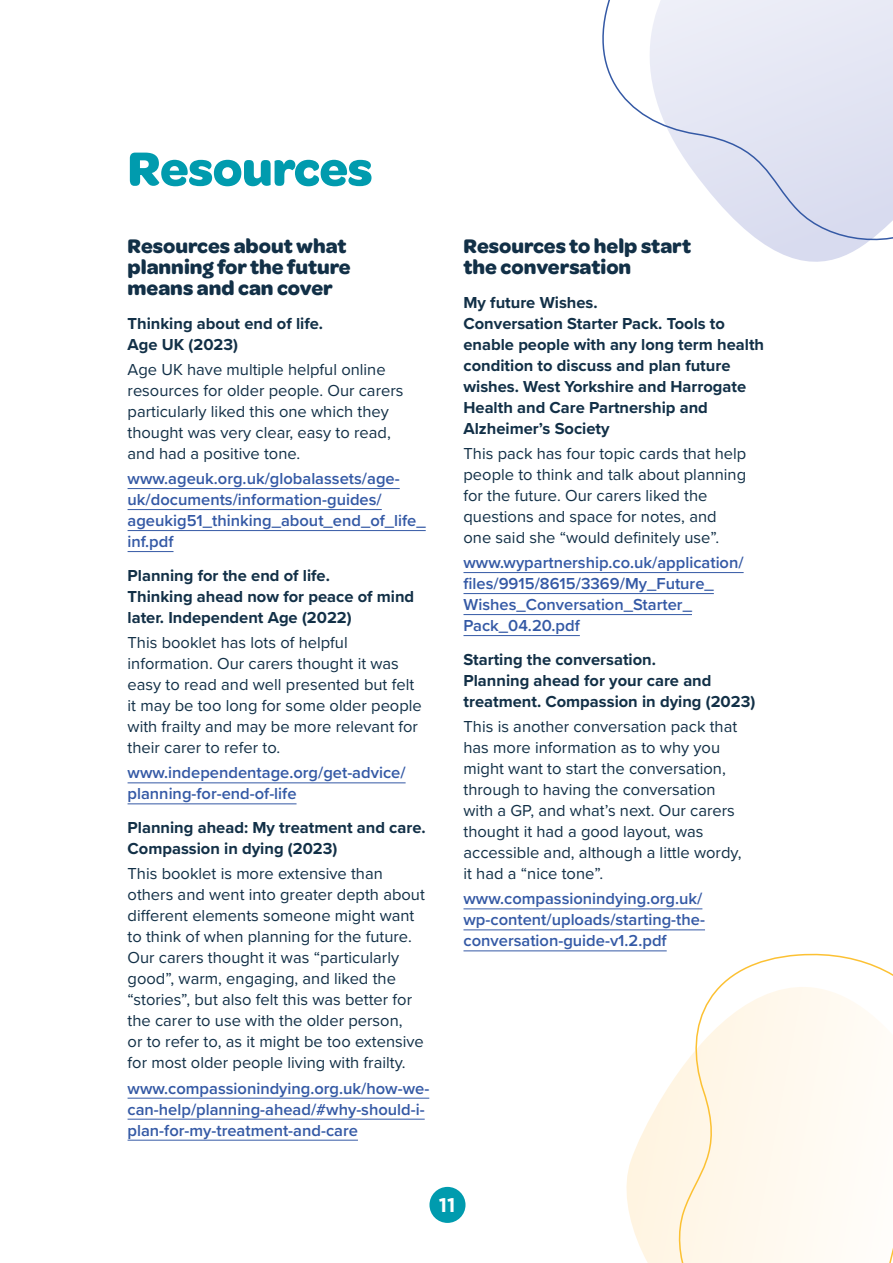
<style>
.page{position:relative;width:893px;height:1263px;background:#fff}
.page>*{position:absolute;margin:0;border:0;box-sizing:border-box;transform-origin:0 0}
.Page_header{font:700 51px "Omnes";letter-spacing:-.01em;color:#009bae}
.Page_header-2{font:700 21px/21px "Omnes";color:#123047}
.Page_header-3{font:700 19.8px "Gotham";color:#fff}
.Page_header-4{font:16.5px/21px "Proxima Nova";color:#123047}
.Page_header-5{font:600 16.5px/21px "Proxima Nova";color:#3459a5}
.Page_header-6{font:700 16.5px/21px "Proxima Nova";color:#123047}
</style>
<div class="page">
<div style="left:429px;top:1187px;width:36px;height:36px;background:#009bae;border-radius:50%"></div>
<svg style="left:776px;top:251px;width:78px;height:11px"></svg>
<svg style="left:602px;top:0;width:291px;height:251px"></svg>
<hr style="left:128px;top:488px;width:272px;height:1px;background:#3459a5">
<hr style="left:128px;top:509px;width:254px;height:1px;background:#3459a5">
<hr style="left:128px;top:530px;width:298px;height:1px;background:#3459a5">
<hr style="left:128px;top:551px;width:46px;height:1px;background:#3459a5">
<hr style="left:128px;top:783px;width:278px;height:1px;background:#3459a5">
<hr style="left:128px;top:804px;width:169px;height:1px;background:#3459a5">
<hr style="left:128px;top:1098px;width:301px;height:1px;background:#3459a5">
<hr style="left:128px;top:1119px;width:297px;height:1px;background:#3459a5">
<hr style="left:128px;top:1140px;width:230px;height:1px;background:#3459a5">
<hr style="left:463px;top:572px;width:281px;height:1px;background:#3459a5">
<hr style="left:463px;top:593px;width:251px;height:1px;background:#3459a5">
<hr style="left:463px;top:614px;width:229px;height:1px;background:#3459a5">
<hr style="left:463px;top:635px;width:117px;height:1px;background:#3459a5">
<hr style="left:463px;top:909px;width:239px;height:1px;background:#3459a5">
<hr style="left:463px;top:930px;width:242px;height:1px;background:#3459a5">
<hr style="left:463px;top:951px;width:204px;height:1px;background:#3459a5">
<svg style="left:626px;top:1085px;width:44px;height:178px;fill:#fff5e3"></svg>
<svg style="left:670px;top:953px;width:223px;height:310px"></svg>
<p class="Page_header" style="left:128px;top:132px;width:247px">Resources</p>
<p class="Page_header-2" style="left:128px;top:234px;width:224px">Resources about what planning for the future means and can cover</p>
<p class="Page_header-6" style="left:128px;top:312px;width:197px">Thinking about end of life.<br>Age UK (2023)</p>
<p class="Page_header-4" style="left:128px;top:358px;width:277px">Age UK have multiple helpful online resources for older people. Our carers particularly liked this one which they thought was very clear, easy to read, and had a positive tone.</p>
<p class="Page_header-5" style="left:128px;top:468px;width:300px">www.ageuk.org.uk/globalassets/age&shy;uk/documents/information-guides/ ageukig51_thinking_about_end_of_life_ inf.pdf</p>
<p class="Page_header-6" style="left:128px;top:564px;width:288px">Planning for the end of life.<br>Thinking ahead now for peace of mind later. Independent Age (2022)</p>
<p class="Page_header-4" style="left:128px;top:631px;width:296px">This booklet has lots of helpful information. Our carers thought it was easy to read and well presented but felt it may be too long for some older people with frailty and may be more relevant for their carer to refer to.</p>
<p class="Page_header-5" style="left:128px;top:762px;width:280px">www.independentage.org/get-advice/ planning-for-end-of-life</p>
<p class="Page_header-6" style="left:128px;top:817px;width:300px">Planning ahead: My treatment and care.<br>Compassion in dying (2023)</p>
<p class="Page_header-4" style="left:128px;top:863px;width:299px">This booklet is more extensive than others and went into greater depth about different elements someone might want to think of when planning for the future.<br>Our carers thought it was “particularly good”, warm, engaging, and liked the “stories”, but also felt this was better for the carer to use with the older person,<br>or to refer to, as it might be too extensive for most older people living with frailty.</p>
<p class="Page_header-5" style="left:128px;top:1077px;width:303px">www.compassionindying.org.uk/how-we&shy;can-help/planning-ahead/#why-should-i&shy;plan-for-my-treatment-and-care</p>
<p class="Page_header-2" style="left:463px;top:234px;width:229px">Resources to help start the conversation</p>
<p class="Page_header-6" style="left:463px;top:291px;width:302px">My future Wishes.<br>Conversation Starter Pack. Tools to enable people with any long term health condition to discuss and plan future wishes. West Yorkshire and Harrogate<br>Health and Care Partnership and<br>Alzheimer’s Society</p>
<p class="Page_header-4" style="left:463px;top:442px;width:284px">This pack has four topic cards that help people to think and talk about planning for the future. Our carers liked the questions and space for notes, and one said she “would definitely use”.</p>
<p class="Page_header-5" style="left:463px;top:552px;width:282px">www.wypartnership.co.uk/application/ files/9915/8615/3369/My_Future_<br>Wishes_Conversation_Starter_<br>Pack_04.20.pdf</p>
<p class="Page_header-6" style="left:463px;top:648px;width:293px">Starting the conversation.<br>Planning ahead for your care and treatment. Compassion in dying (2023)</p>
<p class="Page_header-4" style="left:463px;top:715px;width:279px">This is another conversation pack that has more information as to why you might want to start the conversation, through to having the conversation with a GP, and what’s next. Our carers thought it had a good layout, was accessible and, although a little wordy, it had a “nice tone”.</p>
<p class="Page_header-5" style="left:463px;top:888px;width:243px">www.compassionindying.org.uk/ wp-content/uploads/starting-the&shy;conversation-guide-v1.2.pdf</p>
<p class="Page_header-3" style="left:439px;top:1193px;width:18px">11</p>
</div>
